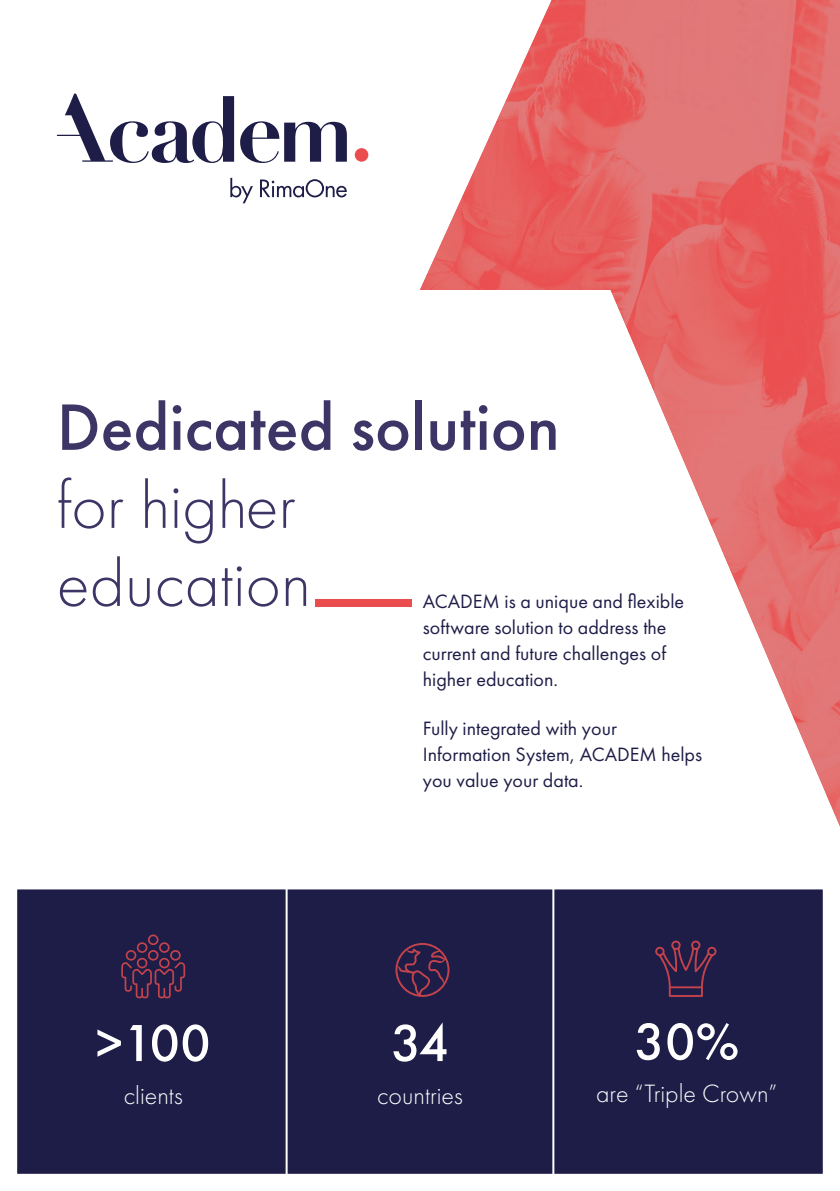
<style>
.page{position:relative;width:840px;height:1191px;background:#fff}
.page>*{position:absolute;margin:0;border:0;box-sizing:border-box;transform-origin:0 0}
.t1{font:300 68px/78px "Futura PT";color:#3c3565}
.t2{font:500 54px "Futura PT";letter-spacing:-.03em;color:#fff}
.t3{font:300 26px "Futura PT";color:#fff}
.t4{font:20px/26px "Futura PT";color:#1e1d48}
.s1{font-weight:500}
</style>
<div class="page">
<div style="left:15px;top:887px;width:809px;height:288px;background:#1e1d48;border:2px solid #fff"></div>
<hr style="left:285px;top:883px;width:2px;height:291px;background:#fff">
<div style="left:315px;top:599px;width:96px;height:7px;background:#eb4d4e"></div>
<svg style="left:240px;top:121px;width:107px;height:42px"></svg>
<div style="left:354px;top:148px;width:14px;height:14px;background:#eb4d4e;border-radius:50%"></div>
<svg style="left:230px;top:178px;width:23px;height:25px"></svg>
<svg style="left:260px;top:179px;width:87px;height:18px"></svg>
<svg style="left:57px;top:93px;width:177px;height:70px"></svg>
<svg style="left:395px;top:943px;width:25px;height:54px"></svg>
<svg style="left:121px;top:934px;width:64px;height:64px"></svg>
<svg style="left:420px;top:887px;width:404px;height:288px"></svg>
<img style="left:420px;top:0;width:419px;height:824px">
<p class="t1" style="left:57px;top:389px;width:504px"><span class="s1">Dedicated solution </span>for higher education</p>
<p class="t4" style="left:422px;top:588px;width:263px">ACADEM is a unique and flexible software solution to address the current and future challenges of higher education.</p>
<p class="t4" style="left:422px;top:715px;width:280px">Fully integrated with your<br>Information System, ACADEM helps you value your data.</p>
<p class="t2" style="left:96px;top:1010px;width:116px">&gt;100</p>
<p class="t3" style="left:124px;top:1080px;width:60px">clients</p>
<p class="t2" style="left:390px;top:1010px;width:60px">34</p>
<p class="t3" style="left:377px;top:1080px;width:87px">countries</p>
<p class="t2" style="left:633px;top:1009px;width:107px">30%</p>
<p class="t3" style="left:595px;top:1078px;width:183px">are “Triple Crown”</p>
</div>
